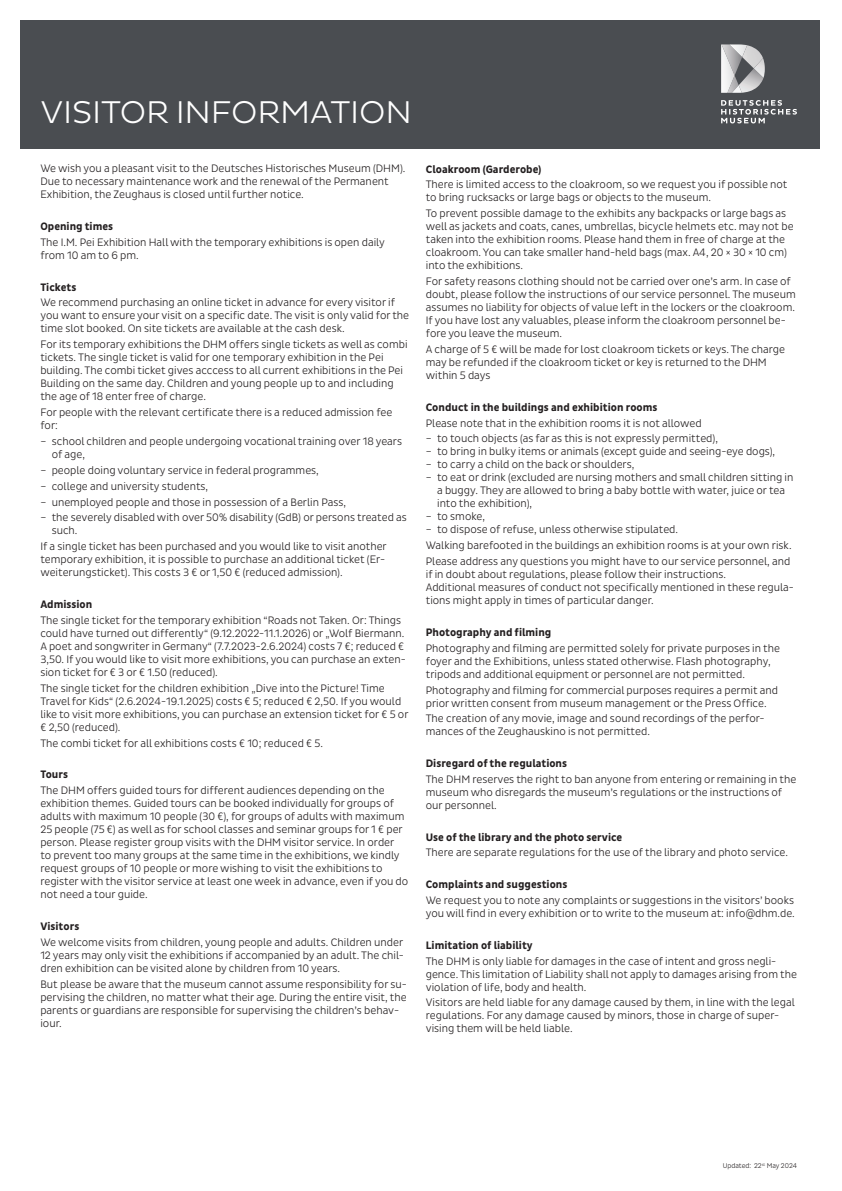
<style>
.page{position:relative;width:842px;height:1191px;background:#fff}
.page>*{position:absolute;margin:0;border:0;box-sizing:border-box;transform-origin:0 0}
.t1{font:300 32px "Pluto Sans";letter-spacing:-.005em;color:#fff}
.t2{font:300 11px/13px "Pluto Sans Cond";color:#231f20}
.t3{font:700 11px "Pluto Sans Cond";color:#231f20}
.t4{font:300 7px "Pluto Sans Cond";color:#231f20}
</style>
<div class="page">
<div style="left:20px;top:20px;width:800px;height:128px;background:#4a4d51"></div>
<svg style="left:721px;top:100px;width:76px;height:23px"></svg>
<img style="left:742px;top:66px;width:22px;height:27px">
<svg style="left:735px;top:77px;width:7px;height:16px"></svg>
<img style="left:754px;top:58px;width:11px;height:20px">
<img style="left:735px;top:57px;width:7px;height:17px">
<img style="left:721px;top:44px;width:14px;height:49px">
<img style="left:729px;top:44px;width:18px;height:13px">
<h1 class="t1" style="left:41px;top:94px;width:373px">VISITOR INFORMATION</h1>
<p class="t2" style="left:40px;top:162px;width:366px">We wish you a pleasant visit to the Deutsches Historisches Museum (DHM).<br>Due to necessary maintenance work and the renewal of the Permanent<br>Exhibition, the Zeughaus is closed until further notice.</p>
<p class="t3" style="left:40px;top:220px;width:74px">Opening times</p>
<p class="t2" style="left:40px;top:236px;width:346px">The I.M. Pei Exhibition Hall with the temporary exhibitions is open daily from 10 am to 6 pm.</p>
<p class="t3" style="left:40px;top:281px;width:38px">Tickets</p>
<p class="t2" style="left:40px;top:296px;width:370px">We recommend purchasing an online ticket in advance for every visitor if you want to ensure your visit on a specific date. The visit is only valid for the time slot booked. On site tickets are available at the cash desk.</p>
<p class="t2" style="left:40px;top:338px;width:369px">For its temporary exhibitions the DHM offers single tickets as well as combi tickets. The single ticket is valid for one temporary exhibition in the Pei building. The combi ticket gives acccess to all current exhibitions in the Pei Building on the same day. Children and young people up to and including the age of 18 enter free of charge.</p>
<p class="t2" style="left:40px;top:406px;width:354px">For people with the relevant certificate there is a reduced admission fee for:</p>
<p class="t2" style="left:52px;top:435px;width:352px;text-indent:-11px">– school children and people undergoing vocational training over 18 years of age,</p>
<p class="t2" style="left:40px;top:464px;width:280px">– people doing voluntary service in federal programmes,</p>
<p class="t2" style="left:40px;top:479px;width:169px">– college and university students,</p>
<p class="t2" style="left:40px;top:495px;width:307px">– unemployed people and those in possession of a Berlin Pass,</p>
<p class="t2" style="left:52px;top:511px;width:357px;text-indent:-11px">– the severely disabled with over 50% disability (GdB) or persons treated as such.</p>
<p class="t2" style="left:40px;top:540px;width:348px">If a single ticket has been purchased and you would like to visit another temporary exhibition, it is possible to purchase an additional ticket (Er&shy;weiterungsticket). This costs 3 € or 1,50 € (reduced admission).</p>
<p class="t3" style="left:40px;top:598px;width:53px">Admission</p>
<p class="t2" style="left:40px;top:613px;width:367px">The single ticket for the temporary exhibition “Roads not Taken. Or: Things could have turned out differently“ (9.12.2022-11.1.2026) or „Wolf Biermann.<br>A poet and songwriter in Germany“ (7.7.2023-2.6.2024) costs 7 €; reduced € 3,50. If you would like to visit more exhibitions, you can purchase an exten&shy;sion ticket for € 3 or € 1.50 (reduced).</p>
<p class="t2" style="left:40px;top:681px;width:370px">The single ticket for the children exhibition „Dive into the Picture! Time Travel for Kids“ (2.6.2024-19.1.2025) costs € 5; reduced € 2,50. If you would like to visit more exhibitions, you can purchase an extension ticket for € 5 or € 2,50 (reduced).</p>
<p class="t2" style="left:40px;top:736px;width:284px">The combi ticket for all exhibitions costs € 10; reduced € 5.</p>
<p class="t3" style="left:40px;top:768px;width:29px">Tours</p>
<p class="t2" style="left:40px;top:784px;width:369px">The DHM offers guided tours for different audiences depending on the exhibition themes. Guided tours can be booked individually for groups of adults with maximum 10 people (30 €), for groups of adults with maximum 25 people (75 €) as well as for school classes and seminar groups for 1 € per person. Please register group visits with the DHM visitor service. In order<br>to prevent too many groups at the same time in the exhibitions, we kindly request groups of 10 people or more wishing to visit the exhibitions to register with the visitor service at least one week in advance, even if you do not need a tour guide.</p>
<p class="t3" style="left:40px;top:920px;width:40px">Visitors</p>
<p class="t2" style="left:40px;top:935px;width:365px;text-align:justify">We welcome visits from children, young people and adults. Children under 12 years may only visit the exhibitions if accompanied by an adult. The chil&shy;dren exhibition can be visited alone by children from 10 years.</p>
<p class="t2" style="left:40px;top:977px;width:368px">But please be aware that the museum cannot assume responsibility for su&shy;pervising the children, no matter what their age. During the entire visit, the parents or guardians are responsible for supervising the children’s behav&shy;iour.</p>
<p class="t3" style="left:426px;top:162px;width:117px">Cloakroom (Garderobe)</p>
<p class="t2" style="left:426px;top:178px;width:363px">There is limited access to the cloakroom, so we request you if possible not to bring rucksacks or large bags or objects to the museum.</p>
<p class="t2" style="left:426px;top:207px;width:369px">To prevent possible damage to the exhibits any backpacks or large bags as well as jackets and coats, canes, umbrellas, bicycle helmets etc. may not be taken into the exhibition rooms. Please hand them in free of charge at the cloakroom. You can take smaller hand-held bags (max. A4, 20 × 30 × 10 cm) into the exhibitions.</p>
<p class="t2" style="left:426px;top:275px;width:371px">For safety reasons clothing should not be carried over one’s arm. In case of doubt, please follow the instructions of our service personnel. The museum assumes no liability for objects of value left in the lockers or the cloakroom.<br>If you have lost any valuables, please inform the cloakroom personnel be&shy;fore you leave the museum.</p>
<p class="t2" style="left:426px;top:343px;width:361px">A charge of 5 € will be made for lost cloakroom tickets or keys. The charge may be refunded if the cloakroom ticket or key is returned to the DHM within 5 days</p>
<p class="t3" style="left:426px;top:401px;width:233px">Conduct in the buildings and exhibition rooms</p>
<p class="t2" style="left:426px;top:416px;width:277px">Please note that in the exhibition rooms it is not allowed</p>
<p class="t2" style="left:426px;top:432px;width:294px">– to touch objects (as far as this is not expressly permitted),</p>
<p class="t2" style="left:426px;top:445px;width:351px">– to bring in bulky items or animals (except guide and seeing-eye dogs),</p>
<p class="t2" style="left:426px;top:458px;width:210px">– to carry a child on the back or shoulders,</p>
<p class="t2" style="left:437px;top:471px;width:358px;text-indent:-11px">– to eat or drink (excluded are nursing mothers and small children sitting in a buggy. They are allowed to bring a baby bottle with water, juice or tea into the exhibition),</p>
<p class="t2" style="left:426px;top:510px;width:61px">– to smoke,</p>
<p class="t2" style="left:426px;top:522px;width:367px;line-height:15.8px">– to dispose of refuse, unless otherwise stipulated.<br>Walking barefooted in the buildings an exhibition rooms is at your own risk.<br>Please address any questions you might have to our service personnel, and</p>
<p class="t2" style="left:426px;top:568px;width:370px">if in doubt about regulations, please follow their instructions.<br>Additional measures of conduct not specifically mentioned in these regula&shy;tions might apply in times of particular danger.</p>
<p class="t3" style="left:426px;top:626px;width:127px">Photography and filming</p>
<p class="t2" style="left:426px;top:641px;width:356px">Photography and filming are permitted solely for private purposes in the foyer and the Exhibitions, unless stated otherwise. Flash photography, tripods and additional equipment or personnel are not permitted.</p>
<p class="t2" style="left:426px;top:683px;width:354px">Photography and filming for commercial purposes requires a permit and prior written consent from museum management or the Press Office.</p>
<p class="t2" style="left:426px;top:712px;width:340px">The creation of any movie, image and sound recordings of the perfor&shy;mances of the Zeughauskino is not permitted.</p>
<p class="t3" style="left:426px;top:757px;width:143px">Disregard of the regulations</p>
<p class="t2" style="left:426px;top:772px;width:372px">The DHM reserves the right to ban anyone from entering or remaining in the museum who disregards the museum’s regulations or the instructions of our personnel.</p>
<p class="t3" style="left:426px;top:830px;width:198px">Use of the library and the photo service</p>
<p class="t2" style="left:426px;top:846px;width:364px">There are separate regulations for the use of the library and photo service.</p>
<p class="t3" style="left:426px;top:878px;width:143px">Complaints and suggestions</p>
<p class="t2" style="left:426px;top:893px;width:371px">We request you to note any complaints or suggestions in the visitors’ books you will find in every exhibition or to write to the museum at: info@dhm.de.</p>
<p class="t3" style="left:426px;top:938px;width:109px">Limitation of liability</p>
<p class="t2" style="left:426px;top:954px;width:373px">The DHM is only liable for damages in the case of intent and gross negli&shy;gence. This limitation of Liability shall not apply to damages arising from the vio lation of life, body and health.</p>
<p class="t2" style="left:426px;top:996px;width:371px">Visitors are held liable for any damage caused by them, in line with the legal regulations. For any damage caused by minors, those in charge of super&shy;vising them will be held liable.</p>
<p class="t4" style="left:723px;top:1161px;width:76px">Updated: 22<sup>st</sup> May 2024</p>
</div>
